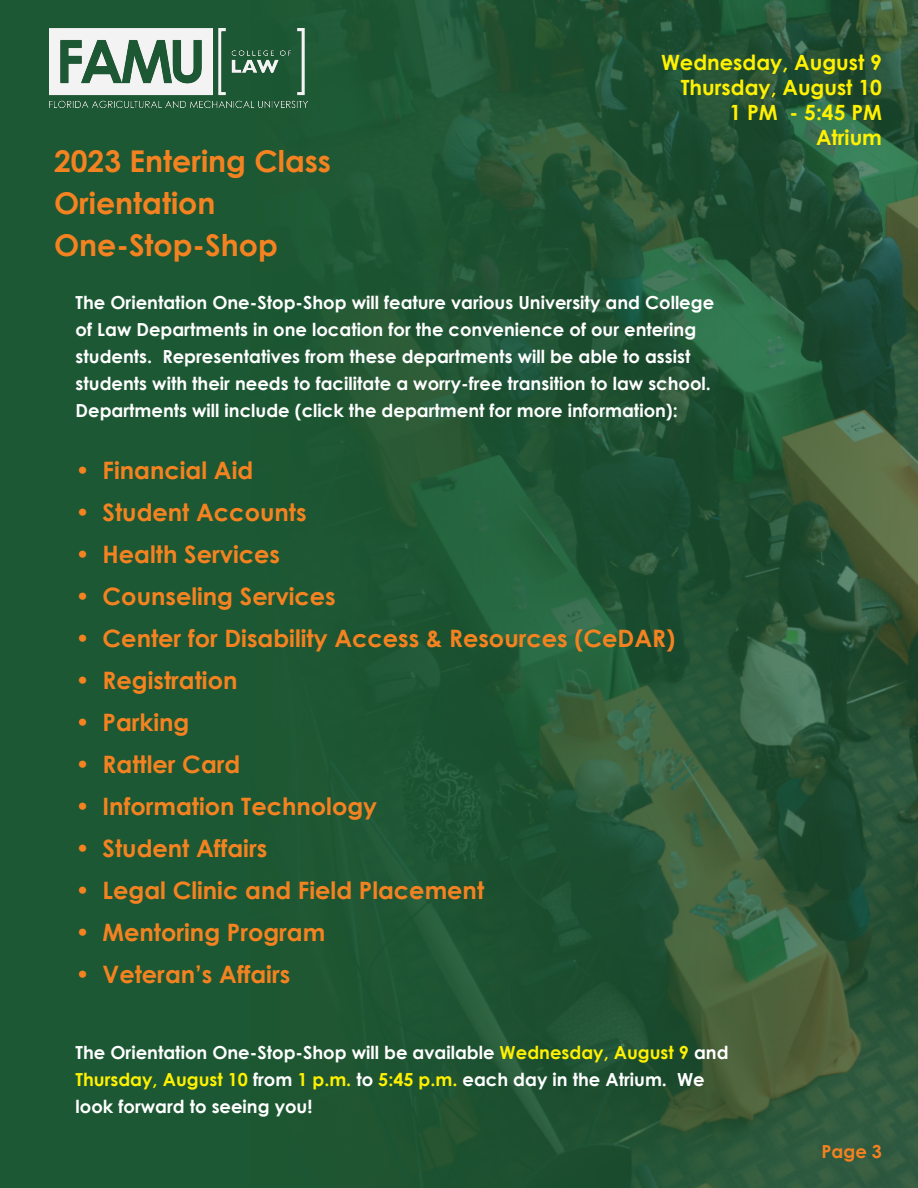
<style>
.page{position:relative;width:918px;height:1188px;background:#fff}
.page>*{position:absolute;margin:0;border:0;box-sizing:border-box;transform-origin:0 0}
.t1{font:700 30px "Century Gothic";color:#f58220}
.t2{font:700 24px "Century Gothic";color:#f58220}
.t3{font:700 21px "Century Gothic";color:#fff101}
.t4{font:700 18px/27px "Century Gothic";color:#fff}
.t5{font:700 18px "Century Gothic";color:#f58220}
.s1{color:#fff101}
</style>
<div class="page">
<img style="left:0;top:0;width:918px;height:1188px">
<img style="left:50px;top:29px;width:258px;height:79px">
<p class="t3" style="left:661px;top:46px;width:222px">Wednesday, August 9</p>
<p class="t3" style="left:681px;top:71px;width:203px">Thursday, August 10</p>
<p class="t3" style="left:730px;top:97px;width:154px">1 PM - 5:45 PM</p>
<p class="t3" style="left:816px;top:122px;width:67px">Atrium</p>
<p class="t1" style="left:54px;top:138px;width:279px">2023 Entering Class</p>
<p class="t1" style="left:54px;top:180px;width:163px">Orientation</p>
<p class="t1" style="left:54px;top:222px;width:225px">One-Stop-Shop</p>
<p class="t4" style="left:76px;top:288px;width:640px">The Orientation One-Stop-Shop will feature various University and College of Law Departments in one location for the convenience of our entering students. Representatives from these departments will be able to assist students with their needs to facilitate a worry-free transition to law school.<br>Departments will include (click the department for more information):</p>
<p class="t2" style="left:76px;top:452px;width:179px">• Financial Aid</p>
<p class="t2" style="left:76px;top:494px;width:232px">• Student Accounts</p>
<p class="t2" style="left:76px;top:536px;width:206px">• Health Services</p>
<p class="t2" style="left:76px;top:578px;width:262px">• Counseling Services</p>
<p class="t2" style="left:76px;top:620px;width:601px">• Center for Disability Access &amp; Resources (CeDAR)</p>
<p class="t2" style="left:76px;top:662px;width:163px">• Registration</p>
<p class="t2" style="left:76px;top:704px;width:115px">• Parking</p>
<p class="t2" style="left:76px;top:746px;width:166px">• Rattler Card</p>
<p class="t2" style="left:76px;top:788px;width:303px">• Information Technology</p>
<p class="t2" style="left:76px;top:830px;width:193px">• Student Affairs</p>
<p class="t2" style="left:76px;top:872px;width:410px">• Legal Clinic and Field Placement</p>
<p class="t2" style="left:76px;top:914px;width:251px">• Mentoring Program</p>
<p class="t2" style="left:76px;top:956px;width:216px">• Veteran’s Affairs</p>
<p class="t4" style="left:76px;top:1038px;width:655px">The Orientation One-Stop-Shop will be available <span class="s1">Wednesday, August 9</span> and<br><span class="s1">Thursday, August 10</span> from <span class="s1">1 p.m.</span> to <span class="s1">5:45 p.m.</span> each day in the Atrium. We look forward to seeing you!</p>
<p class="t5" style="left:822px;top:1138px;width:62px">Page 3</p>
</div>
